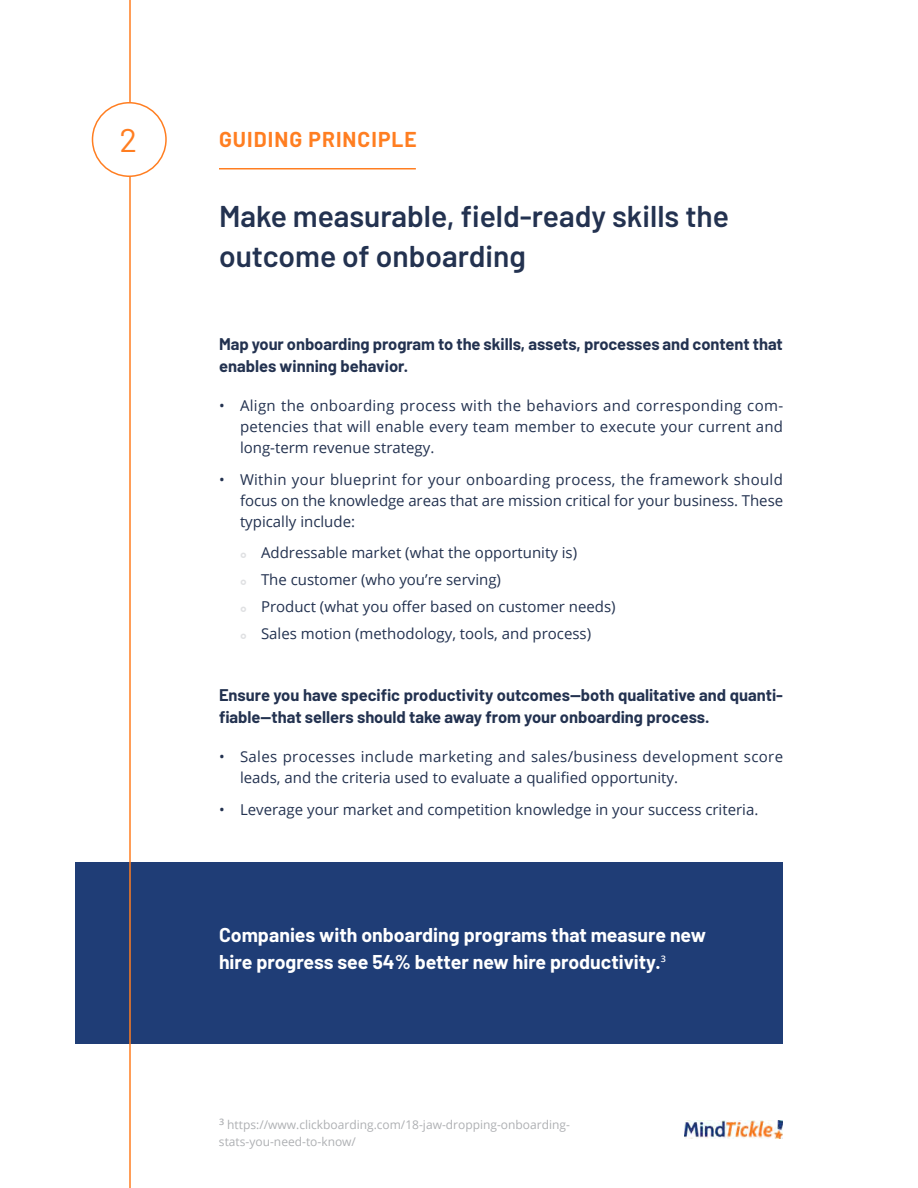
<style>
.page{position:relative;width:918px;height:1188px;background:#fff}
.page>*{position:absolute;margin:0;border:0;box-sizing:border-box;transform-origin:0 0}
.t1{font:33px "Barlow";color:#ff7e21}
.t2{font:600 30px/40.5px "Barlow";color:#233250}
.t3{font:700 21px "Barlow";letter-spacing:.05em;color:#ff7e21}
.t4{font:700 19.5px/27px "Barlow";color:#fff}
.t5{font:700 16.5px/22.5px "Barlow";letter-spacing:-.005em;color:#233250}
.t6{font:15px/21px "Open Sans";color:#233250;text-align:justify}
.t7{font:15px/21px "Open Sans";letter-spacing:.02em;color:#233250}
.t8{font:12px/16.5px "Open Sans";color:#aeb0b3}
</style>
<div class="page">
<img style="left:684px;top:1120px;width:99px;height:18px">
<div style="left:75px;top:862px;width:708px;height:182px;background:#1f3d76"></div>
<hr style="left:219px;top:168px;width:197px;height:2px;background:#ff7e21">
<hr style="left:129px;top:0;width:2px;height:1188px;background:#ff7e21">
<div style="left:93px;top:103px;width:73px;height:73px;background:#fff;border-radius:50%"></div>
<div style="left:92px;top:102px;width:75px;height:75px;border:2px solid #ff7e21;border-radius:50%"></div>
<h1 class="t1" style="left:120px;top:116px;width:19px">2</h1>
<h3 class="t3" style="left:219px;top:124px;width:199px">GUIDING PRINCIPLE</h3>
<h2 class="t2" style="left:219px;top:193px;width:511px">Make measurable, field-ready skills the outcome of onboarding</h2>
<p class="t5" style="left:219px;top:331px;width:565px">Map your onboarding program to the skills, assets, processes and content that enables winning behavior.</p>
<p class="t6" style="left:240px;top:395px;width:545px;text-indent:-21px">• Align the onboarding process with the behaviors and corresponding com&shy;petencies that will enable every team member to execute your current and long-term revenue strategy.</p>
<p class="t6" style="left:240px;top:468px;width:545px;text-indent:-21px">• Within your blueprint for your onboarding process, the framework should focus on the knowledge areas that are mission critical for your business. These typically include:</p>
<p class="t6" style="left:261px;top:539px;width:356px;line-height:27px;text-align:left">Addressable market (what the opportunity is)<br>The customer (who you’re serving)<br>Product (what you offer based on customer needs)<br>Sales motion (methodology, tools, and process)</p>
<p class="t5" style="left:219px;top:682px;width:566px">Ensure you have specific productivity outcomes—both qualitative and quanti&shy;fiable—that sellers should take away from your onboarding process.</p>
<p class="t7" style="left:240px;top:746px;width:545px;text-indent:-21px">• Sales processes include marketing and sales/business development score leads, and the criteria used to evaluate a qualified opportunity.</p>
<p class="t6" style="left:219px;top:798px;width:541px">• Leverage your market and competition knowledge in your success criteria.</p>
<h3 class="t4" style="left:219px;top:920px;width:488px">Companies with onboarding programs that measure new hire progress see 54% better new hire productivity.<sup>3</sup></h3>
<p class="t8" style="left:219px;top:1116px;width:352px"><sup>3</sup> https://www.clickboarding.com/18-jaw-dropping-onboarding&shy;stats-you-need-to-know/</p>
</div>
